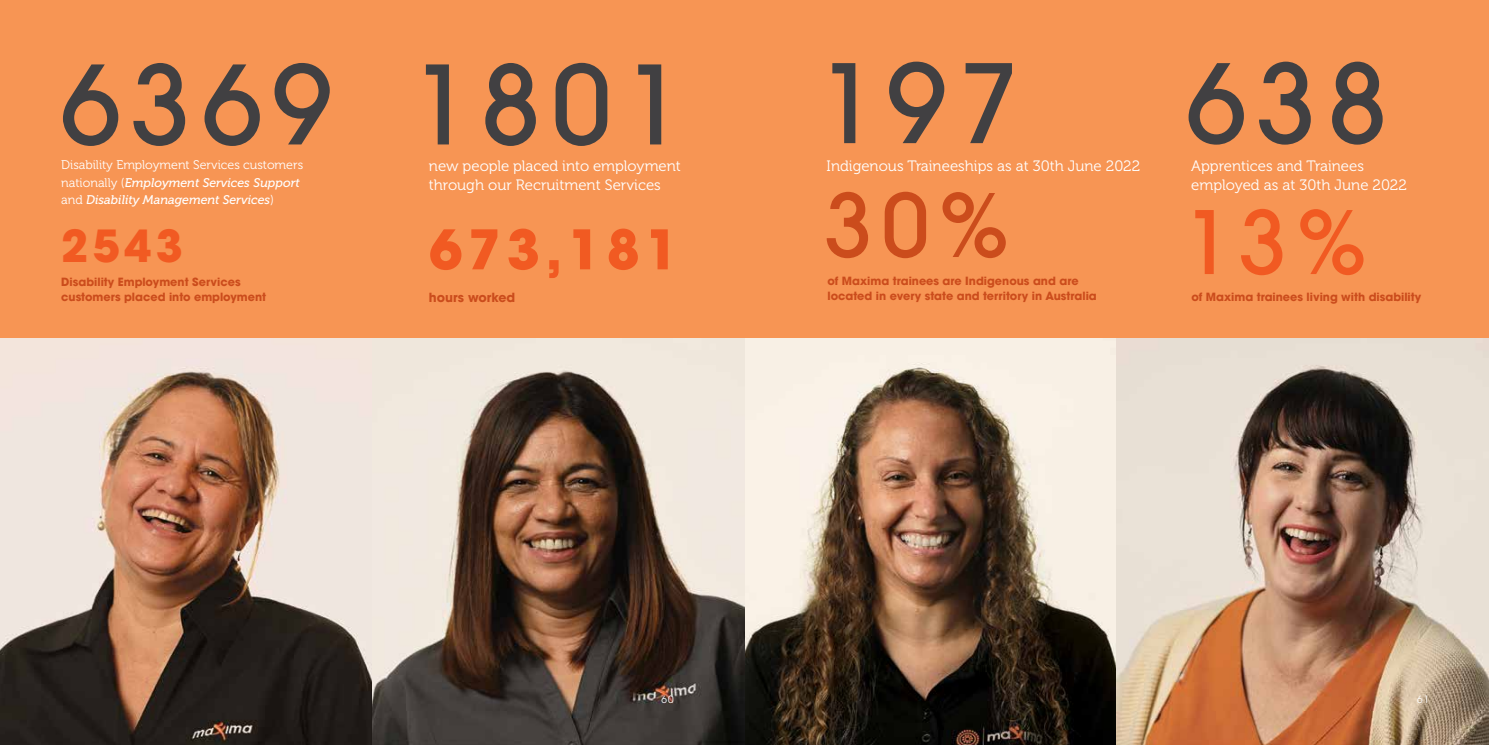
<style>
.page{position:relative;width:1489px;height:745px;background:#fff}
.page>*{position:absolute;margin:0;border:0;box-sizing:border-box;transform-origin:0 0}
.t1{font:500 108px "ITC Avant Garde Pro";letter-spacing:.1em;color:#414042}
.t2{font:500 86.38px "ITC Avant Garde Pro";color:#cb4c1c}
.t3{font:500 86.38px "ITC Avant Garde Pro";color:#f15a22}
.t4{font:700 54px "ITC Avant Garde Pro";letter-spacing:.1em;color:#f15a22}
.t5{font:700 43.88px "ITC Avant Garde Pro";color:#f15a22}
.t6{font:15px/18.8px "Museo 300";color:#fff}
.t7{font:italic 12.5px/17.5px "Museo 500";color:#fff}
.t8{font:12.5px "Museo 300";color:#fff}
.t9{font:700 12.5px "ITC Avant Garde Pro";color:#cb4c1c}
.t10{font:700 11.25px/15px "ITC Avant Garde Pro";color:#cb4c1c}
.t11{font:10px "ITC Avant Garde Pro";color:#fff}
.s1{font-family:"Museo 300";font-style:normal}
</style>
<div class="page">
<img style="left:744px;top:337px;width:372px;height:407px">
<img style="left:1116px;top:337px;width:372px;height:407px">
<img style="left:0;top:337px;width:372px;height:407px">
<img style="left:372px;top:337px;width:372px;height:407px">
<div style="left:0;top:0;width:1488px;height:337px;background:#f79554"></div>
<h1 class="t1" style="left:60px;top:36px;width:274px">6369</h1>
<p class="t8" style="left:61px;top:158px;width:243px">Disability Employment Services customers</p>
<p class="t7" style="left:61px;top:174px;width:240px"><span class="s1">nationally (</span>Employment Services Support <span class="s1">and</span> Disability Management Services<span class="s1">)</span></p>
<h3 class="t5" style="left:61px;top:216px;width:123px">2543</h3>
<p class="t10" style="left:61px;top:274px;width:206px">Disability Employment Services customers placed into employment</p>
<h1 class="t1" style="left:410px;top:36px;width:274px">1801</h1>
<h3 class="t6" style="left:429px;top:157px;width:253px">new people placed into employment through our Recruitment Services</h3>
<h3 class="t4" style="left:429px;top:213px;width:251px">673,181</h3>
<p class="t9" style="left:429px;top:289px;width:88px">hours worked</p>
<h1 class="t1" style="left:816px;top:35px;width:203px">197</h1>
<h3 class="t6" style="left:826px;top:157px;width:315px">Indigenous Traineeships as at 30th June 2022</h3>
<h2 class="t2" style="left:824px;top:170px;width:187px">30%</h2>
<p class="t10" style="left:827px;top:273px;width:271px">of Maxima trainees are Indigenous and are located in every state and territory in Australia</p>
<h1 class="t1" style="left:1185px;top:35px;width:203px">638</h1>
<h3 class="t6" style="left:1191px;top:157px;width:217px">Apprentices and Trainees employed as at 30th June 2022</h3>
<h2 class="t3" style="left:1182px;top:187px;width:187px">13%</h2>
<p class="t10" style="left:1191px;top:289px;width:231px">of Maxima trainees living with disability</p>
<p class="t11" style="left:661px;top:692px;width:14px">60</p>
<p class="t11" style="left:1416px;top:692px;width:14px">61</p>
</div>
